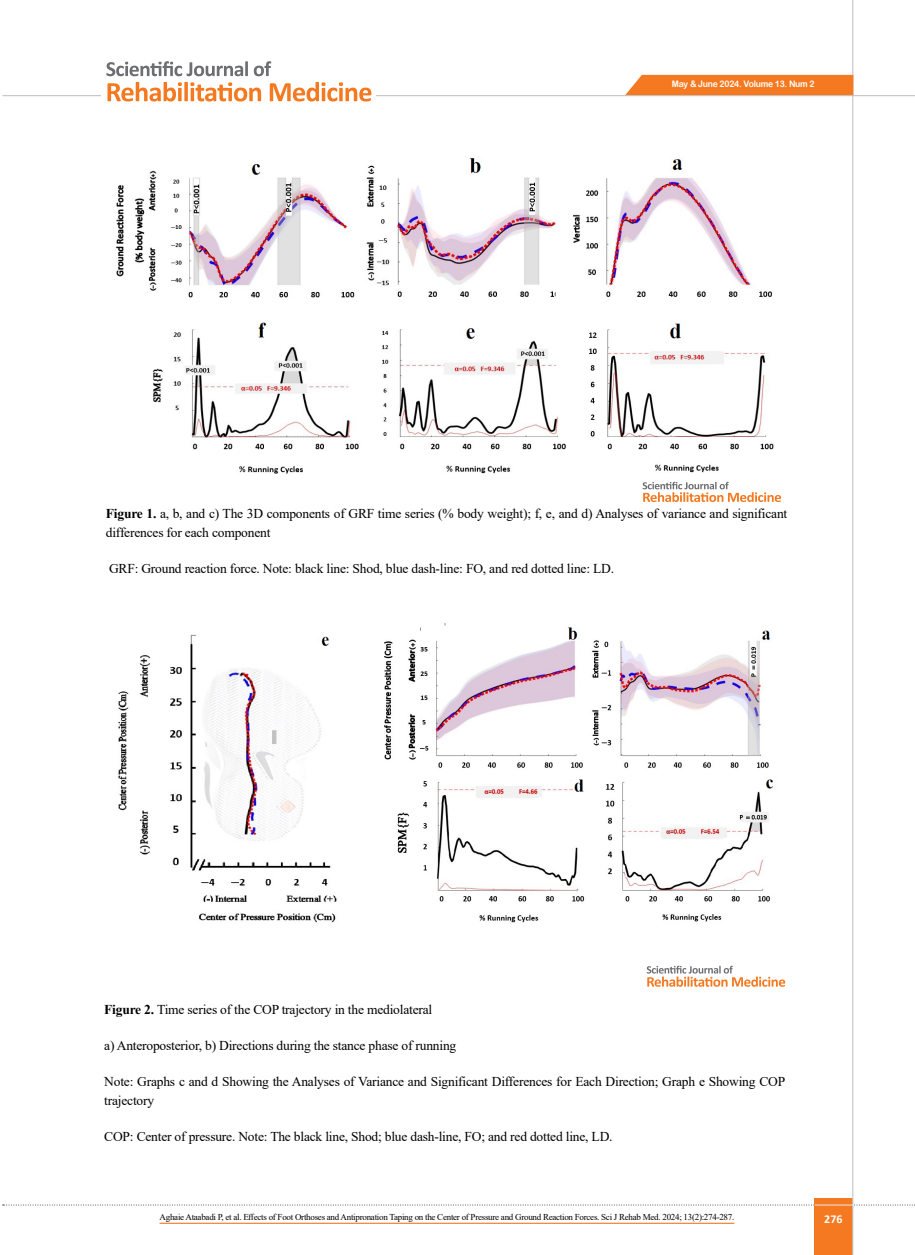
<style>
.page{position:relative;width:915px;height:1255px;background:#fff}
.page>*{position:absolute;margin:0;border:0;box-sizing:border-box;transform-origin:0 0}
.t1{font:13.5px/19px "Times New Roman";letter-spacing:-.015em;color:#000}
.t2{font:700 12px "Calibri";color:#fff}
.t3{font:9px "Times New Roman";letter-spacing:-.03em;color:#000}
.t4{font:9px "Arial Rounded MT Bold";letter-spacing:-.025em;color:#fff;scale:.95 1}
.s1{font-weight:700}
</style>
<div class="page">
<svg style="left:3px;top:1204px;width:912px;height:1px"></svg>
<div style="left:814px;top:1198px;width:39px;height:56px;background:#f47920"></div>
<hr style="left:851px;top:0;width:2px;height:1254px;background:#c2c4c6">
<hr style="left:814px;top:1204px;width:39px;height:1px;background:#ebebec">
<hr style="left:2px;top:95px;width:912px;height:1px;background:#c2c4c6">
<div style="left:101px;top:52px;width:274px;height:56px;background:#fff"></div>
<svg style="left:107px;top:82px;width:264px;height:19px"></svg>
<svg style="left:106px;top:61px;width:165px;height:15px"></svg>
<div style="left:625px;top:75px;width:228px;height:20px;background:#f47920"></div>
<img style="left:116px;top:158px;width:658px;height:316px">
<svg style="left:642px;top:482px;width:138px;height:20px"></svg>
<img style="left:118px;top:623px;width:655px;height:300px">
<svg style="left:646px;top:965px;width:138px;height:21px"></svg>
<hr style="left:159px;top:1222px;width:575px;height:1px;background:#f47920">
<p class="t4" style="left:671px;top:78px;width:152px">May &amp; June 2024. Volume 13. Num 2</p>
<p class="t1" style="left:106px;top:503px;width:682px"><span class="s1">Figure 1.</span> ,b,a and c) The D3 components of GRF time series %( body weight); ,e,f and d) Analyses of variance and significant differences for each component</p>
<p class="t1" style="left:109px;top:558px;width:506px">GRF: Ground reaction force. Note: black line: Shod, blue dash-line: FO, and red dotted line: LD.</p>
<p class="t1" style="left:104px;top:999px;width:329px"><span class="s1">Figure 2.</span> Time series of the COP trajectory in the mediolateral</p>
<p class="t1" style="left:104px;top:1035px;width:353px">a) Anteroposterior b, ) Directions during the stance phase of running</p>
<p class="t1" style="left:104px;top:1071px;width:682px">Note: Graphs c and d Showing the Analyses of Variance and Significant Differences for Each Direction; Graph e Showing COP trajectory</p>
<p class="t1" style="left:104px;top:1126px;width:509px">COP: Center of pressure. Note: The black line, Shod; blue dash-line, FO; and red dotted line, LD.</p>
<p class="t3" style="left:159px;top:1210px;width:576px">Aghaie Ataabadi ,P et al. Effects of Foot Orthoses and Antipronation Taping on the Center of Pressure and Ground Reaction Forces. Sci J Rehab Med. 2024; 13 (2) :274-287.</p>
<p class="t2" style="left:824px;top:1210px;width:20px">276</p>
</div>
